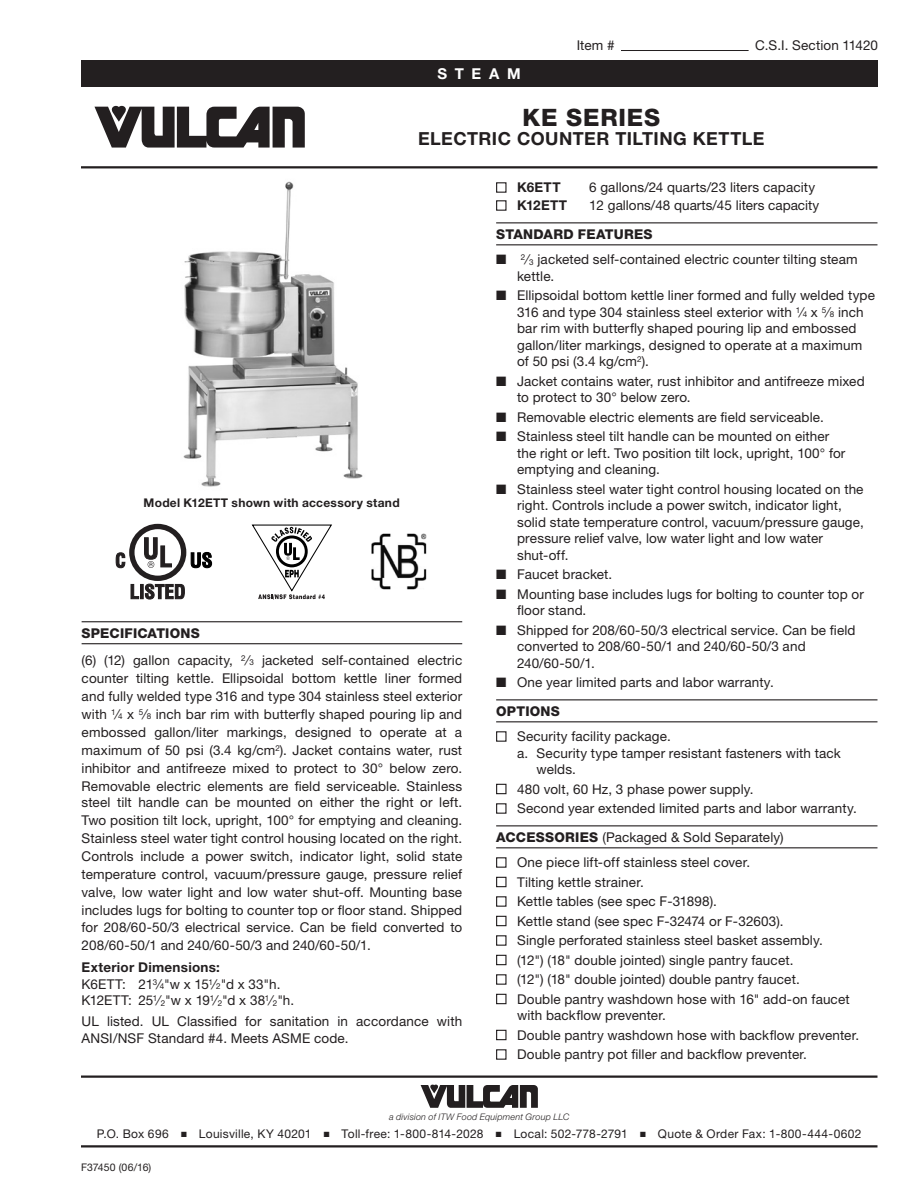
<style>
.page{position:relative;width:918px;height:1188px;background:#fff}
.page>*{position:absolute;margin:0;border:0;box-sizing:border-box;transform-origin:0 0}
.t1{font:800 24px "Helvetica Neue LT Std";letter-spacing:.035em;color:#231f20}
.Title_Sub_1{font:700 18px "Helvetica Neue LT Std";letter-spacing:.025em;color:#231f20}
.t2{font:700 15px "Helvetica Neue LT Std";letter-spacing:.515em;color:#fff}
.Body_1_Align-Justify{font:13.5px/16.5px "Helvetica Neue LT Std";letter-spacing:.01em;color:#231f20}
.Bullet_Open{font:13.5px/16.5px "Helvetica Neue LT Std";letter-spacing:.01em;color:#231f20}
.Sub_Head_1{font:800 13.5px "Helvetica Neue LT Std";letter-spacing:.015em;color:#231f20}
.Sub_Head_1-2{font:13.5px "Helvetica Neue LT Std";letter-spacing:.01em;color:#231f20}
.Body_1_Align-Justify-2{font:13.5px "Helvetica Neue LT Std";letter-spacing:-.01em;color:#231f20}
.Body_1_Align-Justify-3{font:700 13.5px "Helvetica Neue LT Std";letter-spacing:.02em;color:#231f20}
.t3{font:12px "Helvetica Neue LT Std";letter-spacing:.025em;color:#231f20}
.Note-Image{font:700 12px "Helvetica Neue LT Std";letter-spacing:.025em;color:#231f20}
.t4{font:10.5px "Helvetica Neue LT Std";letter-spacing:.005em;color:#231f20}
.t5{font:italic 300 9px "Helvetica Neue LT Std";letter-spacing:.02em;color:#231f20}
.s1{font-size:8.1px}
.s2{font-weight:800}
</style>
<div class="page">
<div style="left:81px;top:60px;width:796px;height:27px;background:#231f20"></div>
<hr style="left:81px;top:1076px;width:797px;height:2px;background:#231f20">
<svg style="left:421px;top:1085px;width:117px;height:23px"></svg>
<hr style="left:81px;top:1145px;width:797px;height:3px;background:#231f20">
<svg style="left:94px;top:106px;width:211px;height:42px"></svg>
<hr style="left:81px;top:166px;width:797px;height:2px;background:#231f20">
<hr style="left:621px;top:50px;width:128px;height:1px;background:#231f20">
<hr style="left:496px;top:222px;width:381px;height:1px;background:#231f20">
<hr style="left:496px;top:244px;width:381px;height:1px;background:#231f20">
<hr style="left:496px;top:699px;width:381px;height:1px;background:#231f20">
<hr style="left:496px;top:721px;width:381px;height:1px;background:#231f20">
<hr style="left:496px;top:825px;width:381px;height:1px;background:#231f20">
<hr style="left:496px;top:847px;width:381px;height:1px;background:#231f20">
<div style="left:496px;top:182px;width:11px;height:11px;border:1px solid #231f20"></div>
<div style="left:496px;top:200px;width:11px;height:11px;border:1px solid #231f20"></div>
<div style="left:496px;top:731px;width:11px;height:11px;border:1px solid #231f20"></div>
<div style="left:496px;top:784px;width:11px;height:10px;border:1px solid #231f20"></div>
<div style="left:496px;top:803px;width:11px;height:11px;border:1px solid #231f20"></div>
<div style="left:496px;top:857px;width:11px;height:11px;border:1px solid #231f20"></div>
<div style="left:496px;top:877px;width:11px;height:10px;border:1px solid #231f20"></div>
<div style="left:496px;top:896px;width:11px;height:11px;border:1px solid #231f20"></div>
<div style="left:496px;top:916px;width:11px;height:10px;border:1px solid #231f20"></div>
<div style="left:496px;top:935px;width:11px;height:11px;border:1px solid #231f20"></div>
<div style="left:496px;top:955px;width:11px;height:10px;border:1px solid #231f20"></div>
<div style="left:496px;top:974px;width:11px;height:11px;border:1px solid #231f20"></div>
<div style="left:496px;top:994px;width:11px;height:10px;border:1px solid #231f20"></div>
<div style="left:496px;top:1030px;width:11px;height:10px;border:1px solid #231f20"></div>
<div style="left:496px;top:1049px;width:11px;height:11px;border:1px solid #231f20"></div>
<hr style="left:82px;top:621px;width:380px;height:1px;background:#231f20">
<hr style="left:82px;top:643px;width:380px;height:1px;background:#231f20">
<img style="left:183px;top:181px;width:180px;height:306px">
<svg style="left:116px;top:524px;width:96px;height:76px"></svg>
<svg style="left:252px;top:525px;width:80px;height:75px"></svg>
<img style="left:371px;top:533px;width:56px;height:57px">
<p class="t2" style="left:438px;top:64px;width:85px">STEAM</p>
<p class="Body_1_Align-Justify" style="left:577px;top:37px;width:39px">Item #</p>
<p class="Body_1_Align-Justify" style="left:755px;top:37px;width:124px">C.S.I. Section 11420</p>
<p class="t1" style="left:523px;top:103px;width:139px">KE SERIES</p>
<p class="Title_Sub_1" style="left:418px;top:128px;width:348px">ELECTRIC COUNTER TILTING KETTLE</p>
<p class="Body_1_Align-Justify-3" style="left:517px;top:179px;width:45px">K6ETT</p>
<p class="Body_1_Align-Justify" style="left:589px;top:179px;width:228px">6 gallons/24 quarts/23 liters capacity</p>
<p class="Body_1_Align-Justify-3" style="left:517px;top:197px;width:52px">K12ETT</p>
<p class="Body_1_Align-Justify" style="left:589px;top:197px;width:232px">12 gallons/48 quarts/45 liters capacity</p>
<p class="Sub_Head_1" style="left:496px;top:226px;width:158px">STANDARD FEATURES</p>
<p class="Body_1_Align-Justify" style="left:517px;top:251px;width:342px;text-indent:-21px">■ <sup>2</sup>⁄<span class="s1">3</span> jacketed self-contained electric counter tilting steam kettle.</p>
<p class="Body_1_Align-Justify" style="left:517px;top:287px;width:359px;text-indent:-21px">■ Ellipsoidal bottom kettle liner formed and fully welded type 316 and type 304 stainless steel exterior with <sup>1</sup>⁄<span class="s1">4</span> x <sup>5</sup>⁄<span class="s1">8</span> inch bar rim with butterfly shaped pouring lip and embossed gallon/liter markings, designed to operate at a maximum of 50 psi (3.4 kg/cm<sup>2</sup>).</p>
<p class="Body_1_Align-Justify" style="left:517px;top:372px;width:349px;text-indent:-21px">■ Jacket contains water, rust inhibitor and antifreeze mixed to protect to 30° below zero.</p>
<p class="Body_1_Align-Justify" style="left:496px;top:408px;width:329px">■ Removable electric elements are field serviceable.</p>
<p class="Body_1_Align-Justify" style="left:517px;top:428px;width:330px;text-indent:-21px">■ Stainless steel tilt handle can be mounted on either the right or left. Two position tilt lock, upright, 100° for emptying and cleaning.</p>
<p class="Body_1_Align-Justify" style="left:517px;top:480px;width:348px;text-indent:-21px">■ Stainless steel water tight control housing located on the right. Controls include a power switch, indicator light, solid state temperature control, vacuum/pressure gauge, pressure relief valve, low water light and low water shut-off.</p>
<p class="Body_1_Align-Justify" style="left:496px;top:566px;width:118px">■ Faucet bracket.</p>
<p class="Body_1_Align-Justify" style="left:517px;top:585px;width:348px;text-indent:-21px">■ Mounting base includes lugs for bolting to counter top or floor stand.</p>
<p class="Body_1_Align-Justify" style="left:517px;top:621px;width:340px;text-indent:-21px">■ Shipped for 208/60-50/3 electrical service. Can be field converted to 208/60-50/1 and 240/60-50/3 and<br>240/60-50/1.</p>
<p class="Body_1_Align-Justify" style="left:496px;top:674px;width:279px">■ One year limited parts and labor warranty.</p>
<p class="Sub_Head_1" style="left:496px;top:703px;width:65px">OPTIONS</p>
<p class="Body_1_Align-Justify" style="left:517px;top:728px;width:155px">Security facility package.</p>
<p class="Bullet_Open" style="left:537px;top:744px;width:306px;text-indent:-19px">a. Security type tamper resistant fasteners with tack welds.</p>
<p class="Body_1_Align-Justify" style="left:517px;top:780px;width:238px">480 volt, 60 Hz, 3 phase power supply.</p>
<p class="Body_1_Align-Justify" style="left:517px;top:800px;width:341px">Second year extended limited parts and labor warranty.</p>
<p class="Sub_Head_1-2" style="left:496px;top:829px;width:289px"><span class="s2">ACCESSORIES</span> (Packaged &amp; Sold Separately)</p>
<p class="Body_1_Align-Justify" style="left:517px;top:854px;width:235px">One piece lift-off stainless steel cover.</p>
<p class="Body_1_Align-Justify" style="left:517px;top:873px;width:128px">Tilting kettle strainer.</p>
<p class="Body_1_Align-Justify" style="left:517px;top:893px;width:201px">Kettle tables (see spec F-31898).</p>
<p class="Body_1_Align-Justify" style="left:517px;top:912px;width:268px">Kettle stand (see spec F-32474 or F-32603).</p>
<p class="Body_1_Align-Justify" style="left:517px;top:932px;width:307px">Single perforated stainless steel basket assembly.</p>
<p class="Body_1_Align-Justify" style="left:517px;top:951px;width:278px">(12") (18" double jointed) single pantry faucet.</p>
<p class="Body_1_Align-Justify" style="left:517px;top:971px;width:284px">(12") (18" double jointed) double pantry faucet.</p>
<p class="Body_1_Align-Justify" style="left:517px;top:990px;width:334px">Double pantry washdown hose with 16" add-on faucet with backflow preventer.</p>
<p class="Body_1_Align-Justify" style="left:517px;top:1026px;width:343px">Double pantry washdown hose with backflow preventer.</p>
<p class="Body_1_Align-Justify" style="left:517px;top:1046px;width:291px">Double pantry pot filler and backflow preventer.</p>
<p class="Note-Image" style="left:144px;top:495px;width:258px">Model K12ETT shown with accessory stand</p>
<p class="Sub_Head_1" style="left:82px;top:625px;width:120px">SPECIFICATIONS</p>
<p class="Body_1_Align-Justify" style="left:82px;top:651px;width:382px;line-height:18px;text-align:justify">(6) (12) gallon capacity, <sup>2</sup>⁄<span class="s1">3</span> jacketed self-contained electric counter tilting kettle. Ellipsoidal bottom kettle liner formed and fully welded type 316 and type 304 stainless steel exterior with <sup>1</sup>⁄<span class="s1">4</span> x <sup>5</sup>⁄<span class="s1">8</span> inch bar rim with butterfly shaped pouring lip and embossed gallon/liter markings, designed to operate at a maximum of 50 psi (3.4 kg/cm<sup>2</sup>). Jacket contains water, rust inhibitor and antifreeze mixed to protect to 30° below zero.<br>Removable electric elements are field serviceable. Stainless</p>
<p class="Body_1_Align-Justify" style="left:82px;top:793px;width:382px;line-height:18px;text-align:justify">steel tilt handle can be mounted on either the right or left.<br>Two position tilt lock, upright, 100° for emptying and cleaning.<br>Stainless steel water tight control housing located on the right.<br>Controls include a power switch, indicator light, solid state temperature control, vacuum/pressure gauge, pressure relief valve, low water light and low water shut-off. Mounting base includes lugs for bolting to counter top or floor stand. Shipped</p>
<p class="Body_1_Align-Justify" style="left:82px;top:918px;width:382px;line-height:18px">for 208/60-50/3 electrical service. Can be field converted to<br>208/60-50/1 and 240/60-50/3 and 240/60-50/1.</p>
<p class="Body_1_Align-Justify-3" style="left:82px;top:959px;width:140px">Exterior Dimensions:</p>
<p class="Body_1_Align-Justify" style="left:82px;top:975px;width:200px">K6ETT: 21<sup>3</sup>⁄<span class="s1">4</span>"w x 15<sup>1</sup>⁄<span class="s1">2</span>"d x 33"h.</p>
<p class="Body_1_Align-Justify-2" style="left:82px;top:992px;width:214px">K12ETT: 25<sup>1</sup>⁄<span class="s1">2</span>"w x 19<sup>1</sup>⁄<span class="s1">2</span>"d x 38<sup>1</sup>⁄<span class="s1">2</span>"h.</p>
<p class="Body_1_Align-Justify" style="left:82px;top:1013px;width:382px">UL listed. UL Classified for sanitation in accordance with<br>ANSI/NSF Standard #4. Meets ASME code.</p>
<p class="t5" style="left:389px;top:1111px;width:182px">a division of ITW Food Equipment Group LLC</p>
<p class="t3" style="left:97px;top:1127px;width:766px">P.O. Box 696 ■ Louisville, KY 40201 ■ Toll-free: 1-800-814-2028 ■ Local: 502-778-2791 ■ Quote &amp; Order Fax: 1-800-444-0602</p>
<p class="t4" style="left:81px;top:1161px;width:72px">F37450 (06/16)</p>
</div>
